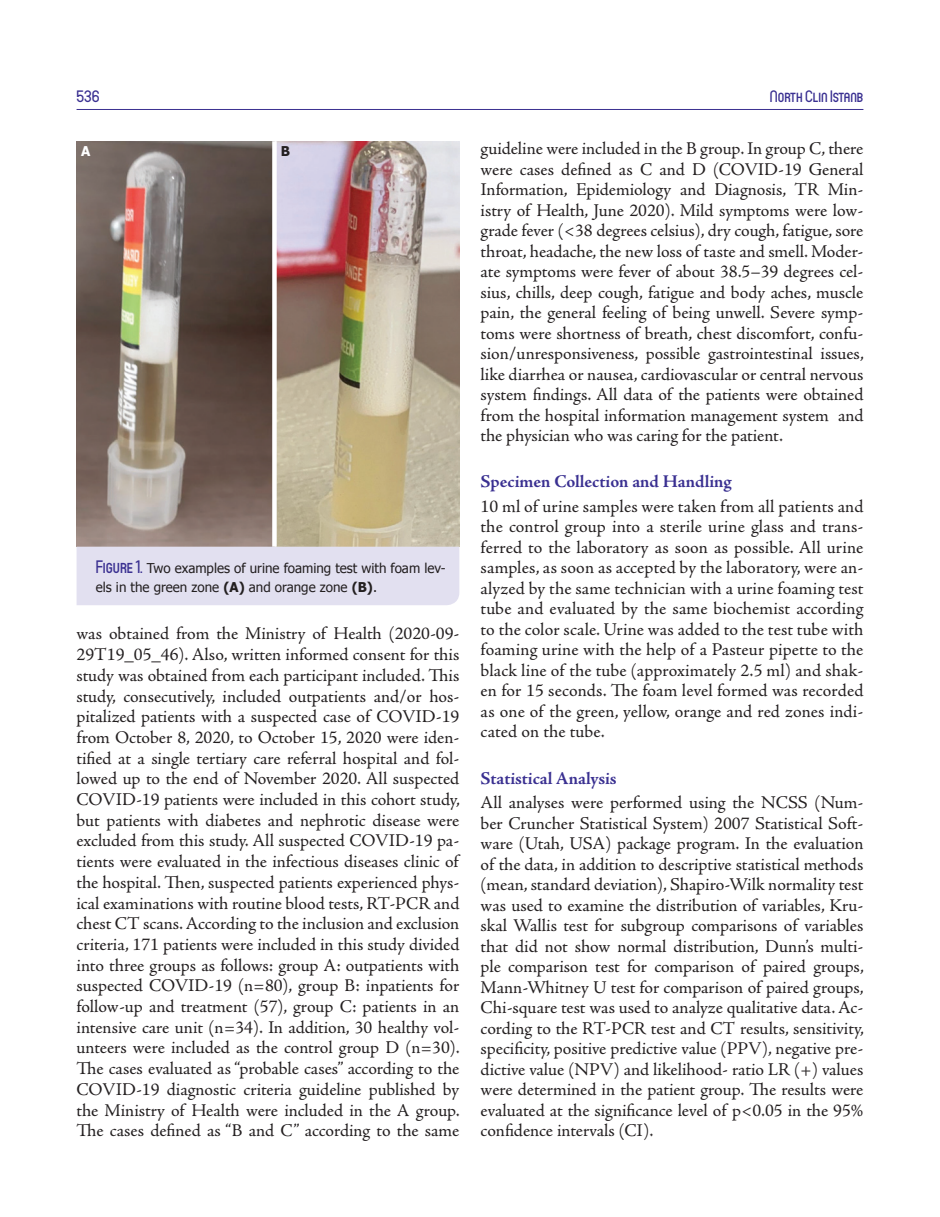
<style>
.page{position:relative;width:940px;height:1217px;background:#fff}
.page>*{position:absolute;margin:0;border:0;box-sizing:border-box;transform-origin:0 0}
.t1{font:18px/20.5px "Adobe Jenson Pro";letter-spacing:-.005em;color:#231f20;text-align:justify}
.t2{font:700 18px "Adobe Jenson Pro";letter-spacing:-.005em;color:#3a3091}
.t3{font:500 16.5px "Circula";color:#3a3091}
.t4{font:13.5px/19.5px "Tahoma";color:#231f20}
.t5{font:700 13.5px "Tahoma";color:#fff}
.t6{font:700 13.5px "Tahoma";color:#231f20}
.s1{font-family:"Circula";font-weight:500;font-size:18px;color:#3a3091}
.s2{font-weight:700}
</style>
<div class="page">
<hr style="left:77px;top:109px;width:786px;height:1px;background:#3a3091">
<img style="left:77px;top:141px;width:382px;height:405px">
<div style="left:77px;top:546px;width:382px;height:59px;background:#e2e0f0"></div>
<div style="left:272px;top:141px;width:5px;height:405px;background:#fff"></div>
<p class="t3" style="left:77px;top:86px;width:24px">536</p>
<p class="t3" style="left:770px;top:86px;width:95px">North Clin Istanb</p>
<p class="t5" style="left:81px;top:142px;width:11px">A</p>
<p class="t6" style="left:281px;top:142px;width:11px">B</p>
<p class="t4" style="left:96px;top:557px;width:351px"><span class="s1">Figure 1.</span> Two examples of urine foaming test with foam lev&shy;els in the green zone <span class="s2">(A)</span> and orange zone <span class="s2">(B)</span>.</p>
<p class="t1" style="left:77px;top:623px;width:385px">was obtained from the Ministry of Health (2020-09- 29T19_05_46). Also, written informed consent for this study was obtained from each participant included. This study, consecutively, included outpatients and/or hos&shy;pitalized patients with a suspected case of COVID-19 from October 8, 2020, to October 15, 2020 were iden&shy;tified at a single tertiary care referral hospital and fol&shy;lowed up to the end of November 2020. All suspected COVID-19 patients were included in this cohort study, but patients with diabetes and nephrotic disease were excluded from this study. All suspected COVID-19 pa&shy;tients were evaluated in the infectious diseases clinic of the hospital. Then, suspected patients experienced phys&shy;ical examinations with routine blood tests, RT-PCR and chest CT scans. According to the inclusion and exclusion criteria, 171 patients were included in this study divided into three groups as follows: group A: outpatients with suspected COVID-19 (n=80), group B: inpatients for follow-up and treatment (57), group C: patients in an intensive care unit (n=34). In addition, 30 healthy vol&shy;unteers were included as the control group D (n=30).<br>The cases evaluated as “probable cases” according to the COVID-19 diagnostic criteria guideline published by the Ministry of Health were included in the A group.<br>The cases defined as “B and C” according to the same</p>
<p class="t1" style="left:480px;top:139px;width:385px">guideline were included in the B group. In group C, there were cases defined as C and D (COVID-19 General Information, Epidemiology and Diagnosis, TR Min&shy;istry of Health, June 2020). Mild symptoms were low&shy;grade fever (&lt;38 degrees celsius), dry cough, fatigue, sore throat, headache, the new loss of taste and smell. Moder&shy;ate symptoms were fever of about 38.5–39 degrees cel&shy;sius, chills, deep cough, fatigue and body aches, muscle pain, the general feeling of being unwell. Severe symp&shy;toms were shortness of breath, chest discomfort, confu&shy;sion/unresponsiveness, possible gastrointestinal issues, like diarrhea or nausea, cardiovascular or central nervous system findings. All data of the patients were obtained from the hospital information management system and the physician who was caring for the patient.</p>
<p class="t2" style="left:480px;top:471px;width:252px">Specimen Collection and Handling</p>
<p class="t1" style="left:480px;top:496px;width:384px">10 ml of urine samples were taken from all patients and the control group into a sterile urine glass and trans&shy;ferred to the laboratory as soon as possible. All urine samples, as soon as accepted by the laboratory, were an&shy;alyzed by the same technician with a urine foaming test tube and evaluated by the same biochemist according to the color scale. Urine was added to the test tube with foaming urine with the help of a Pasteur pipette to the black line of the tube (approximately 2.5 ml) and shak&shy;en for 15 seconds. The foam level formed was recorded as one of the green, yellow, orange and red zones indi&shy;cated on the tube.</p>
<p class="t2" style="left:480px;top:767px;width:138px">Statistical Analysis</p>
<p class="t1" style="left:480px;top:792px;width:385px">All analyses were performed using the NCSS (Num&shy;ber Cruncher Statistical System) 2007 Statistical Soft&shy;ware (Utah, USA) package program. In the evaluation of the data, in addition to descriptive statistical methods (mean, standard deviation), Shapiro-Wilk normality test was used to examine the distribution of variables, Kru&shy;skal Wallis test for subgroup comparisons of variables that did not show normal distribution, Dunn’s multi&shy;ple comparison test for comparison of paired groups, Mann-Whitney U test for comparison of paired groups, Chi-square test was used to analyze qualitative data. Ac&shy;cording to the RT-PCR test and CT results, sensitivity, specificity, positive predictive value (PPV), negative pre&shy;dictive value (NPV) and likelihood- ratio LR (+) values were determined in the patient group. The results were evaluated at the significance level of p&lt;0.05 in the 95% confidence intervals (CI).</p>
</div>
